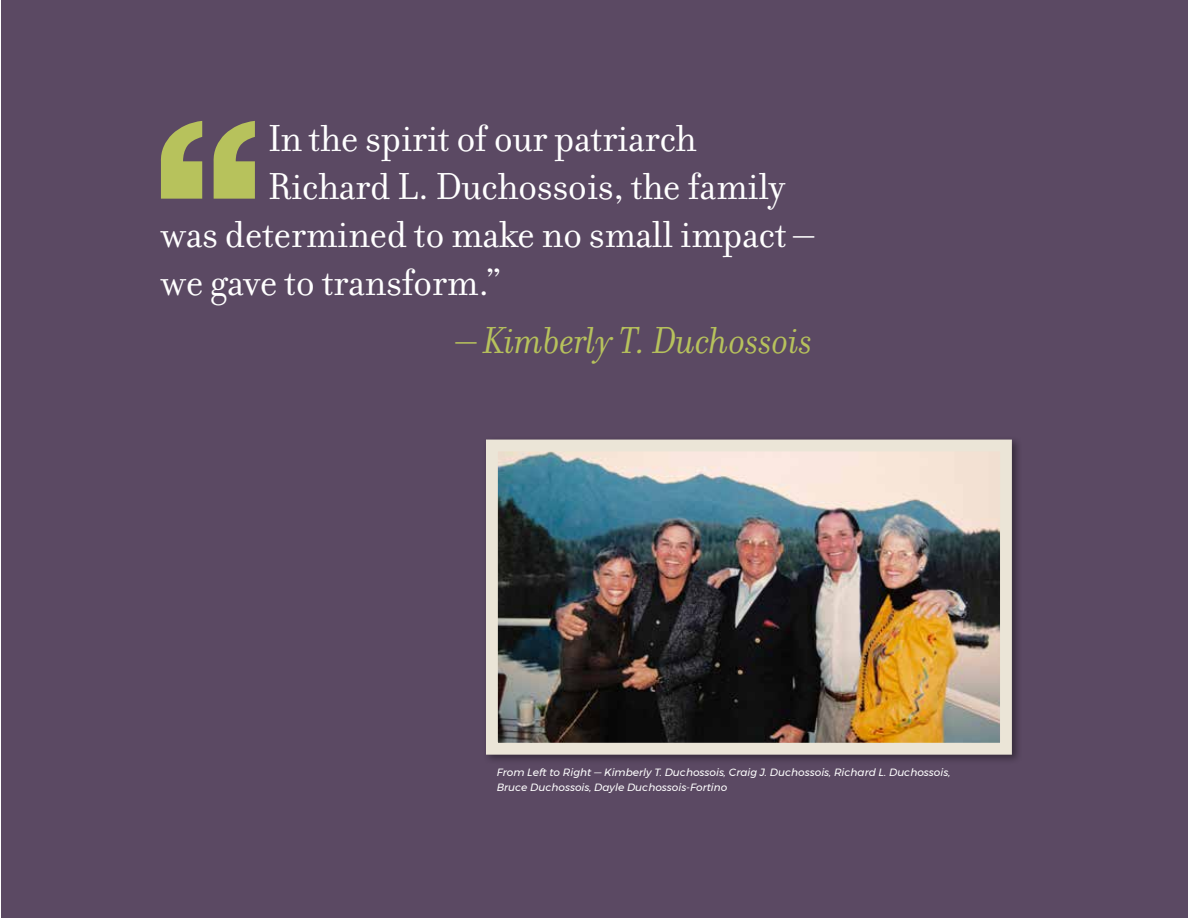
<style>
.page{position:relative;width:1188px;height:918px;background:#fff}
.page>*{position:absolute;margin:0;border:0;box-sizing:border-box;transform-origin:0 0}
.t1{font:40.5px "Filosofia OT";letter-spacing:-.01em;color:#fff}
.t2{font:italic 40.5px "Filosofia OT";letter-spacing:-.01em;color:#b7c25c}
.t3{font:italic 10.5px/15px "Montserrat";color:#fff}
.s1{font-style:normal}
</style>
<div class="page">
<div style="left:1px;top:0;width:1187px;height:918px;background:#5b4963"></div>
<img style="left:486px;top:439px;width:532px;height:321px">
<svg style="left:161px;top:121px;width:41px;height:78px"></svg>
<svg style="left:213px;top:121px;width:42px;height:78px"></svg>
<h1 class="t1" style="left:268px;top:115px;width:430px">In the spirit of our patriarch</h1>
<h1 class="t1" style="left:268px;top:163px;width:519px">Richard L. Duchossois, the family</h1>
<h1 class="t1" style="left:161px;top:211px;width:655px">was determined to make no small impact –</h1>
<h1 class="t1" style="left:161px;top:259px;width:343px">we gave to transform.”</h1>
<h1 class="t2" style="left:456px;top:319px;width:359px"><span class="s1">–</span> Kimberly T. Duchossois</h1>
<p class="t3" style="left:497px;top:765px;width:455px">From Left to Right — Kimberly T. Duchossois, Craig J. Duchossois, Richard L. Duchossois,<br>Bruce Duchossois, Dayle Duchossois-Fortino</p>
</div>
